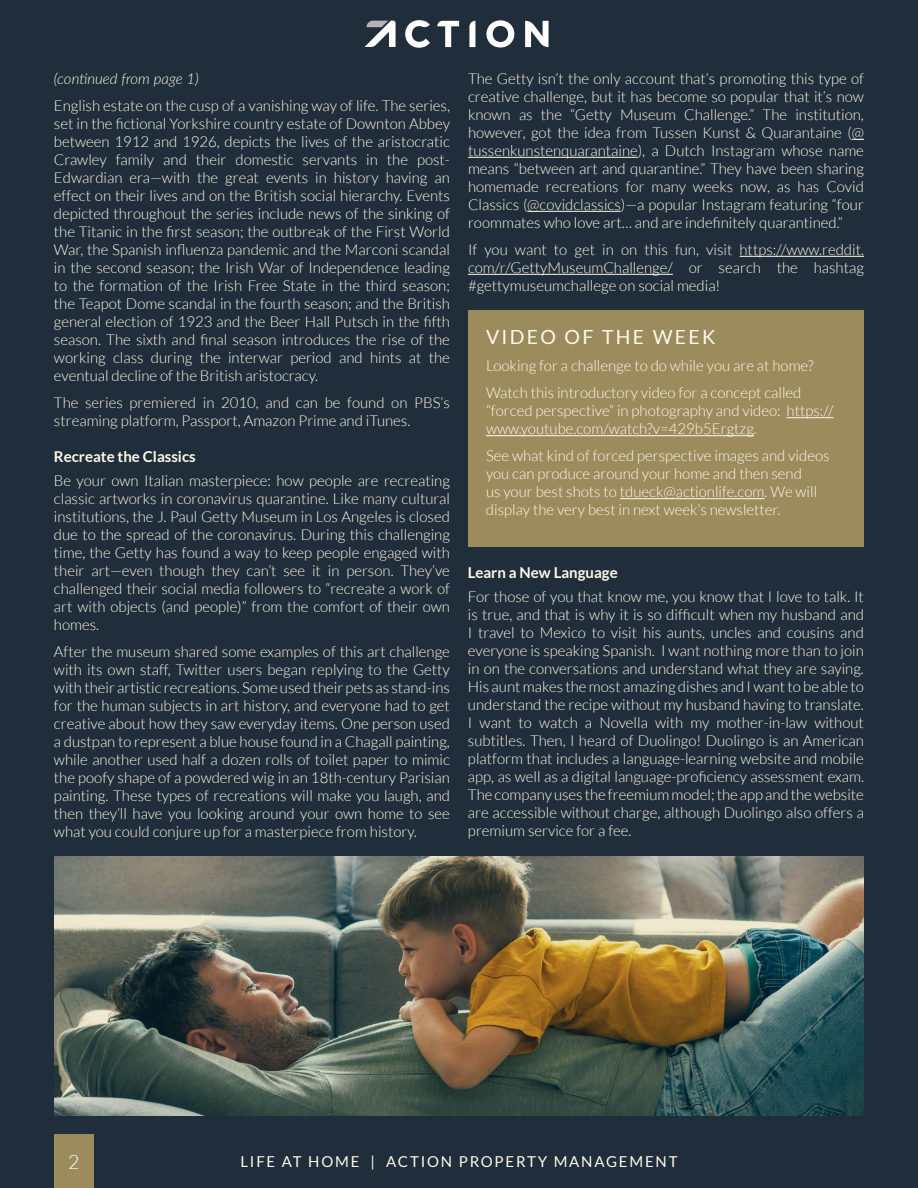
<style>
.page{position:relative;width:918px;height:1188px;background:#202d3a}
.page>*{position:absolute;margin:0;border:0;box-sizing:border-box;transform-origin:0 0}
.t1{font:19.5px "Lato";letter-spacing:.12em;color:#fffbea}
.t2{font:300 19.5px "Lato";color:#fff}
.t3{font:300 15px/18px "Lato";color:#fffbea;text-align:justify}
.t4{font:700 15px "Lato";color:#fffbea}
.t5{font:15px "Lato";letter-spacing:.12em;color:#fffbea}
.t6{font:italic 300 15px "Lato";color:#fffbea}
</style>
<div class="page">
<svg style="left:405px;top:20px;width:25px;height:28px"></svg>
<svg style="left:437px;top:21px;width:22px;height:26px"></svg>
<svg style="left:469px;top:21px;width:6px;height:26px"></svg>
<svg style="left:486px;top:20px;width:28px;height:28px"></svg>
<svg style="left:525px;top:21px;width:24px;height:26px"></svg>
<svg style="left:365px;top:21px;width:31px;height:26px"></svg>
<div style="left:468px;top:311px;width:396px;height:236px;background:#9c8b5d"></div>
<hr style="left:787px;top:417px;width:46px;height:1px;background:#fffbea">
<hr style="left:486px;top:435px;width:268px;height:1px;background:#fffbea">
<hr style="left:620px;top:498px;width:145px;height:1px;background:#fffbea">
<svg style="left:852px;top:139px;width:12px;height:1px"></svg>
<hr style="left:468px;top:157px;width:170px;height:1px;background:#fffbea">
<hr style="left:527px;top:211px;width:94px;height:1px;background:#fffbea">
<hr style="left:740px;top:256px;width:124px;height:1px;background:#fffbea">
<hr style="left:468px;top:274px;width:205px;height:1px;background:#fffbea">
<img style="left:54px;top:857px;width:810px;height:259px">
<div style="left:54px;top:1134px;width:40px;height:54px;background:#9c8b5d"></div>
<p class="t6" style="left:54px;top:68px;width:147px">(continued from page 1)</p>
<p class="t3" style="left:54px;top:97px;width:398px">English estate on the cusp of a vanishing way of life. The series, set in the fictional Yorkshire country estate of Downton Abbey between 1912 and 1926, depicts the lives of the aristocratic Crawley family and their domestic servants in the post-Edwardian era—with the great events in history having an effect on their lives and on the British social hierarchy. Events depicted throughout the series include news of the sinking of the Titanic in the first season; the outbreak of the First World War, the Spanish influenza pandemic and the Marconi scandal in the second season; the Irish War of Independence leading to the formation of the Irish Free State in the third season; the Teapot Dome scandal in the fourth season; and the British general election of 1923 and the Beer Hall Putsch in the fifth season. The sixth and final season introduces the rise of the working class during the interwar period and hints at the eventual decline of the British aristocracy.</p>
<p class="t3" style="left:54px;top:394px;width:397px">The series premiered in 2010, and can be found on PBS’s streaming platform, Passport, Amazon Prime and iTunes.</p>
<p class="t4" style="left:54px;top:448px;width:143px">Recreate the Classics</p>
<p class="t3" style="left:54px;top:472px;width:397px">Be your own Italian masterpiece: how people are recreating classic artworks in coronavirus quarantine. Like many cultural institutions, the J. Paul Getty Museum in Los Angeles is closed due to the spread of the coronavirus. During this challenging time, the Getty has found a way to keep people engaged with their art—even though they can’t see it in person. They’ve challenged their social media followers to “recreate a work of art with objects (and people)” from the comfort of their own homes.</p>
<p class="t3" style="left:54px;top:643px;width:398px">After the museum shared some examples of this art challenge with its own staff, Twitter users began replying to the Getty with their artistic recreations. Some used their pets as stand-ins for the human subjects in art history, and everyone had to get creative about how they saw everyday items. One person used a dustpan to represent a blue house found in a Chagall painting, while another used half a dozen rolls of toilet paper to mimic the poofy shape of a powdered wig in an 18th-century Parisian painting. These types of recreations will make you laugh, and then they’ll have you looking around your own home to see what you could conjure up for a masterpiece from history.</p>
<p class="t3" style="left:468px;top:70px;width:398px">The Getty isn’t the only account that’s promoting this type of creative challenge, but it has become so popular that it’s now known as the “Getty Museum Challenge.” The institution, however, got the idea from Tussen Kunst &amp; Quarantaine (@ tussenkunstenquarantaine), a Dutch Instagram whose name means “between art and quarantine.” They have been sharing homemade recreations for many weeks now, as has Covid Classics (@covidclassics)—a popular Instagram featuring “four roommates who love art… and are indefinitely quarantined.”</p>
<p class="t3" style="left:468px;top:241px;width:397px">If you want to get in on this fun, visit https://www.reddit. com/r/GettyMuseumChallenge/ or search the hashtag #gettymuseumchallege on social media!</p>
<h1 class="t1" style="left:486px;top:327px;width:231px">VIDEO OF THE WEEK</h1>
<p class="t3" style="left:486px;top:353px;width:329px;line-height:27px">Looking for a challenge to do while you are at home?<br>Watch this introductory video for a concept called</p>
<p class="t3" style="left:486px;top:402px;width:349px">“forced perspective” in photography and video: https:// www.youtube.com/watch?v=429b5Ergtzg.</p>
<p class="t3" style="left:486px;top:447px;width:345px;text-align:left">See what kind of forced perspective images and videos you can produce around your home and then send<br>us your best shots to tdueck@actionlife.com. We will display the very best in next week’s newsletter.</p>
<p class="t4" style="left:468px;top:564px;width:151px">Learn a New Language</p>
<p class="t3" style="left:468px;top:588px;width:398px">For those of you that know me, you know that I love to talk. It is true, and that is why it is so difficult when my husband and I travel to Mexico to visit his aunts, uncles and cousins and everyone is speaking Spanish. I want nothing more than to join in on the conversations and understand what they are saying.<br>His aunt makes the most amazing dishes and I want to be able to understand the recipe without my husband having to translate.<br>I want to watch a Novella with my mother-in-law without subtitles. Then, I heard of Duolingo! Duolingo is an American platform that includes a language-learning website and mobile app, as well as a digital language-proficiency assessment exam.<br>The company uses the freemium model; the app and the website are accessible without charge, although Duolingo also offers a premium service for a fee.</p>
<h1 class="t2" style="left:68px;top:1151px;width:13px">2</h1>
<p class="t5" style="left:240px;top:1153px;width:439px">LIFE AT HOME | ACTION PROPERTY MANAGEMENT</p>
</div>
